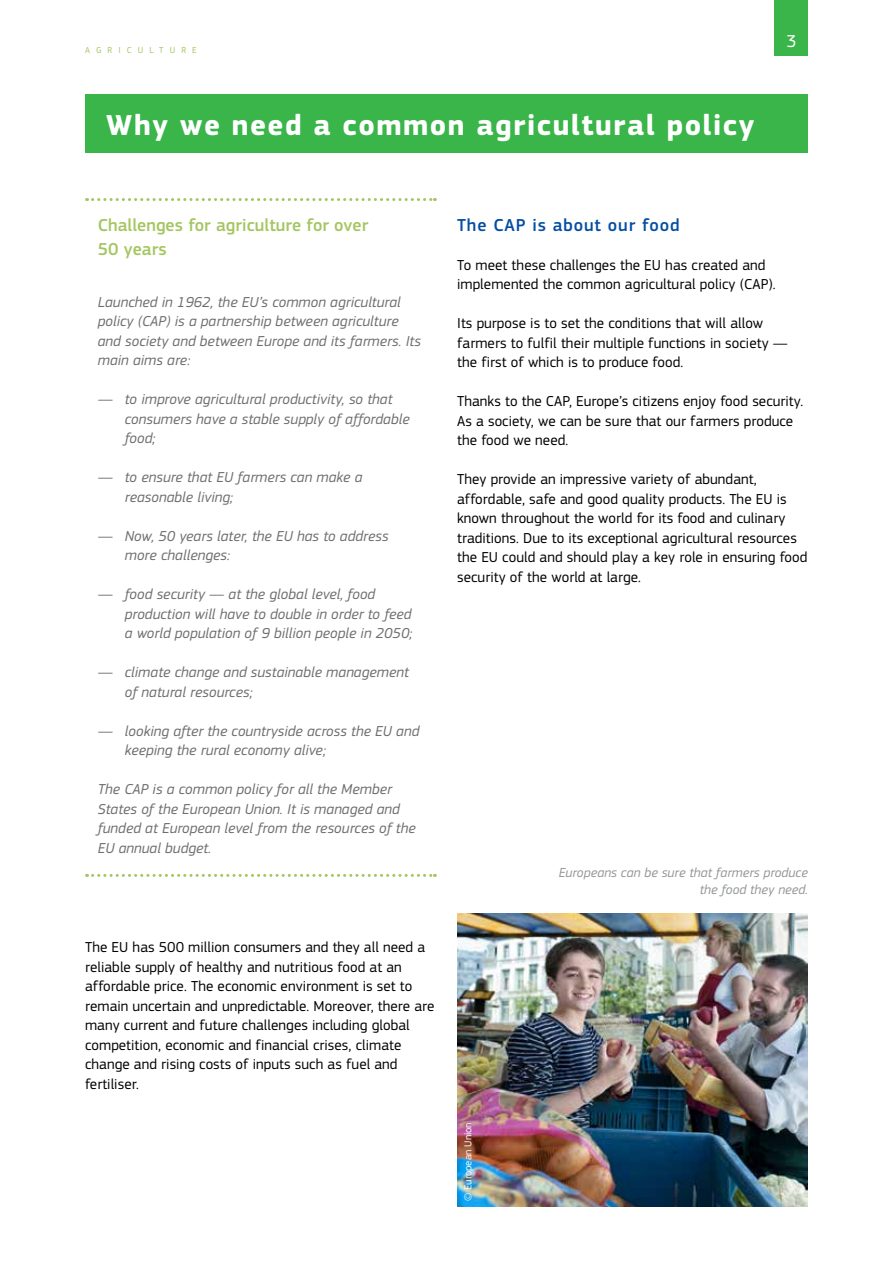
<style>
.page{position:relative;width:893px;height:1263px;background:#fff}
.page>*{position:absolute;margin:0;border:0;box-sizing:border-box;transform-origin:0 0}
.Heading01_neg{font:700 30px "EC Square Sans Pro";letter-spacing:.05em;color:#fff}
.Box_Title{font:500 18px/24px "EC Square Sans Pro";letter-spacing:.005em;color:#a4c660}
.Heading03{font:500 18px "EC Square Sans Pro";letter-spacing:.05em;color:#034ea2}
.folio{font:18px "EC Square Sans Pro";color:#fff}
.BodyText{font:15px/19.5px "EC Square Sans Pro";letter-spacing:.005em;color:#000}
.Box{font:italic 15px/19.5px "EC Square Sans Pro";letter-spacing:.005em;color:#6d6e71}
.Box_fin{font:italic 15px/19.5px "EC Square Sans Pro";letter-spacing:.005em;color:#6d6e71}
.legende_R{font:italic 13.5px/16.5px "EC Square Sans Pro";letter-spacing:.005em;color:#939598;text-align:right}
.copyright{font:10.5px "EC Square Sans Pro";color:#fff}
.t1{font:9px "EC Square Sans Pro";letter-spacing:.68em;color:#a4c660}
</style>
<div class="page">
<div style="left:775px;top:0;width:33px;height:55px;background:#39b54a"></div>
<svg style="left:87px;top:198px;width:348px;height:3px"></svg>
<svg style="left:87px;top:874px;width:348px;height:3px"></svg>
<div style="left:85px;top:94px;width:723px;height:59px;background:#39b54a"></div>
<img style="left:457px;top:913px;width:351px;height:294px">
<p class="t1" style="left:85px;top:45px;width:113px">AGRICULTURE</p>
<p class="Heading01_neg" style="left:106px;top:107px;width:650px">Why we need a common agricultural policy</p>
<p class="folio" style="left:786px;top:30px;width:12px">3</p>
<p class="Box_Title" style="left:98px;top:213px;width:272px">Challenges for agriculture for over<br>50 years</p>
<p class="Box" style="left:98px;top:292px;width:325px">Launched in 1962, the EU’s common agricultural policy (CAP) is a partnership between agriculture and society and between Europe and its farmers. Its main aims are:</p>
<p class="Box" style="left:125px;top:389px;width:286px;text-indent:-27px">— to improve agricultural productivity, so that consumers have a stable supply of affordable food;</p>
<p class="Box" style="left:125px;top:467px;width:239px;text-indent:-27px">— to ensure that EU farmers can make a reasonable living;</p>
<p class="Box" style="left:125px;top:526px;width:265px;text-indent:-27px">— Now, 50 years later, the EU has to address more challenges:</p>
<p class="Box" style="left:125px;top:584px;width:289px;text-indent:-27px">— food security — at the global level, food production will have to double in order to feed a world population of 9 billion people in 2050;</p>
<p class="Box" style="left:125px;top:662px;width:286px;text-indent:-27px">— climate change and sustainable management of natural resources;</p>
<p class="Box" style="left:125px;top:721px;width:296px;text-indent:-27px">— looking after the countryside across the EU and keeping the rural economy alive;</p>
<p class="Box_fin" style="left:98px;top:779px;width:319px">The CAP is a common policy for all the Member States of the European Union. It is managed and funded at European level from the resources of the EU annual budget.</p>
<p class="BodyText" style="left:85px;top:938px;width:351px">The EU has 500 million consumers and they all need a reliable supply of healthy and nutritious food at an affordable price. The economic environment is set to remain uncertain and unpredictable. Moreover, there are many current and future challenges including global competition, economic and financial crises, climate change and rising costs of inputs such as fuel and fertiliser.</p>
<p class="Heading03" style="left:457px;top:214px;width:224px">The CAP is about our food</p>
<p class="BodyText" style="left:457px;top:255px;width:320px">To meet these challenges the EU has created and implemented the common agricultural policy (CAP).</p>
<p class="BodyText" style="left:457px;top:314px;width:332px">Its purpose is to set the conditions that will allow farmers to fulfil their multiple functions in society — the first of which is to produce food.</p>
<p class="BodyText" style="left:457px;top:392px;width:348px">Thanks to the CAP, Europe’s citizens enjoy food security.<br>As a society, we can be sure that our farmers produce the food we need.</p>
<p class="BodyText" style="left:457px;top:470px;width:352px">They provide an impressive variety of abundant, affordable, safe and good quality products. The EU is known throughout the world for its food and culinary traditions. Due to its exceptional agricultural resources the EU could and should play a key role in ensuring food security of the world at large.</p>
<p class="legende_R" style="left:559px;top:865px;width:251px">Europeans can be sure that farmers produce the food they need.</p>
<p class="copyright" style="left:462px;top:1201px;width:81px;rotate:-90deg">© European Union</p>
</div>
